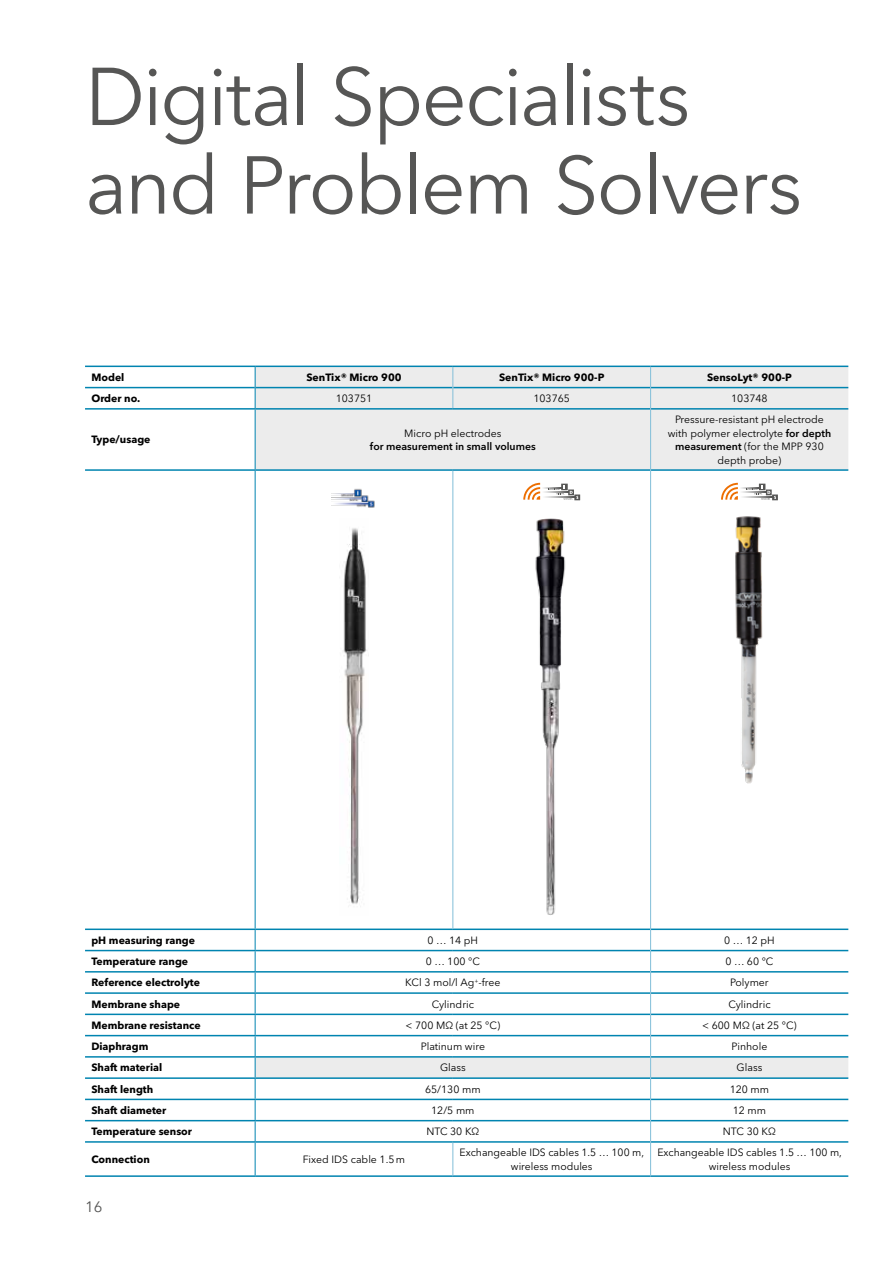
<style>
.page{position:relative;width:893px;height:1263px;background:#fff}
.page>*{position:absolute;margin:0;border:0;box-sizing:border-box;transform-origin:0 0}
.t1{font:81px/88.5px "Avenir Next LT Pro";letter-spacing:-.03em;color:#565655}
.t2{font:15px "Avenir Next LT Pro";color:#565655}
.t3{font:10.5px/13.5px "Avenir Next LT Pro";color:#000;text-align:center}
.t4{font:700 10.5px "Avenir Next LT Pro";color:#000}
.t5{font:600 10.5px "Avenir Next LT Pro";color:#000}
.s1{font-weight:600}
</style>
<div class="page">
<div style="left:256px;top:367px;width:592px;height:102px;background:#ececec"></div>
<hr style="left:85px;top:366px;width:170px;height:1px;background:#0084b0">
<hr style="left:255px;top:366px;width:198px;height:1px;background:#0084b0">
<hr style="left:453px;top:366px;width:198px;height:1px;background:#0084b0">
<hr style="left:651px;top:366px;width:197px;height:1px;background:#0084b0">
<hr style="left:85px;top:387px;width:170px;height:1px;background:#0084b0">
<hr style="left:255px;top:387px;width:197px;height:1px;background:#0084b0">
<hr style="left:453px;top:387px;width:197px;height:1px;background:#0084b0">
<hr style="left:651px;top:387px;width:197px;height:1px;background:#0084b0">
<hr style="left:85px;top:408px;width:170px;height:2px;background:#0084b0">
<hr style="left:85px;top:469px;width:170px;height:2px;background:#0084b0">
<hr style="left:85px;top:928px;width:170px;height:2px;background:#0084b0">
<hr style="left:85px;top:950px;width:170px;height:1px;background:#0084b0">
<hr style="left:85px;top:971px;width:170px;height:1px;background:#0084b0">
<hr style="left:85px;top:992px;width:170px;height:2px;background:#0084b0">
<hr style="left:85px;top:1013px;width:170px;height:2px;background:#0084b0">
<hr style="left:85px;top:1035px;width:170px;height:1px;background:#0084b0">
<hr style="left:85px;top:1056px;width:170px;height:1px;background:#0084b0">
<hr style="left:85px;top:1077px;width:170px;height:2px;background:#0084b0">
<hr style="left:85px;top:1099px;width:170px;height:1px;background:#0084b0">
<hr style="left:85px;top:1120px;width:170px;height:1px;background:#0084b0">
<hr style="left:85px;top:1141px;width:170px;height:2px;background:#0084b0">
<hr style="left:85px;top:1175px;width:170px;height:2px;background:#0084b0">
<svg style="left:255px;top:367px;width:1px;height:41px"></svg>
<hr style="left:255px;top:410px;width:1px;height:59px;background:#0084b0">
<hr style="left:255px;top:408px;width:198px;height:2px;background:#0084b0">
<hr style="left:453px;top:408px;width:197px;height:2px;background:#0084b0">
<hr style="left:651px;top:408px;width:197px;height:2px;background:#0084b0">
<hr style="left:255px;top:471px;width:1px;height:457px;background:#0084b0">
<hr style="left:255px;top:469px;width:198px;height:2px;background:#0084b0">
<hr style="left:453px;top:469px;width:197px;height:2px;background:#0084b0">
<hr style="left:651px;top:469px;width:197px;height:2px;background:#0084b0">
<hr style="left:255px;top:928px;width:198px;height:2px;background:#0084b0">
<hr style="left:453px;top:928px;width:197px;height:2px;background:#0084b0">
<hr style="left:651px;top:928px;width:197px;height:2px;background:#0084b0">
<hr style="left:255px;top:1143px;width:1px;height:32px;background:#0084b0">
<hr style="left:255px;top:1141px;width:198px;height:2px;background:#0084b0">
<hr style="left:255px;top:1175px;width:198px;height:2px;background:#0084b0">
<hr style="left:453px;top:1141px;width:197px;height:2px;background:#0084b0">
<hr style="left:453px;top:1175px;width:198px;height:2px;background:#0084b0">
<hr style="left:651px;top:1141px;width:197px;height:2px;background:#0084b0">
<hr style="left:651px;top:1175px;width:197px;height:2px;background:#0084b0">
<svg style="left:452px;top:367px;width:1px;height:41px"></svg>
<svg style="left:650px;top:367px;width:1px;height:42px"></svg>
<hr style="left:650px;top:409px;width:1px;height:61px;background:#82bed8">
<hr style="left:452px;top:471px;width:1px;height:457px;background:#82bed8">
<hr style="left:650px;top:470px;width:1px;height:459px;background:#82bed8">
<svg style="left:255px;top:929px;width:593px;height:213px"></svg>
<hr style="left:452px;top:1143px;width:1px;height:32px;background:#82bed8">
<hr style="left:650px;top:1142px;width:1px;height:33px;background:#82bed8">
<img style="left:332px;top:488px;width:43px;height:20px">
<img style="left:343px;top:528px;width:24px;height:376px">
<svg style="left:523px;top:483px;width:57px;height:17px"></svg>
<img style="left:535px;top:518px;width:31px;height:397px">
<img style="left:735px;top:516px;width:28px;height:268px">
<svg style="left:721px;top:483px;width:57px;height:17px"></svg>
<h1 class="t1" style="left:85px;top:53px;width:719px">Digital Specialists and Problem Solvers</h1>
<p class="t4" style="left:91px;top:371px;width:34px">Model</p>
<p class="t4" style="left:306px;top:371px;width:97px">SenTix® Micro 900</p>
<p class="t4" style="left:499px;top:371px;width:107px">SenTix® Micro 900-P</p>
<p class="t4" style="left:707px;top:371px;width:86px">SensoLyt® 900-P</p>
<p class="t4" style="left:91px;top:392px;width:50px">Order no.</p>
<p class="t3" style="left:336px;top:392px;width:38px">103751</p>
<p class="t3" style="left:533px;top:392px;width:38px">103765</p>
<p class="t3" style="left:731px;top:392px;width:38px">103748</p>
<p class="t4" style="left:91px;top:433px;width:61px">Type/usage</p>
<p class="t3" style="left:668px;top:413px;width:165px">Pressure-resistant pH electrode with polymer electrolyte <span class="s1">for depth measurement</span> (for the MPP 930 depth probe)</p>
<p class="t3" style="left:404px;top:426px;width:99px">Micro pH electrodes</p>
<p class="t5" style="left:370px;top:440px;width:167px">for measurement in small volumes</p>
<p class="t4" style="left:91px;top:934px;width:105px">pH measuring range</p>
<p class="t3" style="left:428px;top:933px;width:52px">0 … 14 pH</p>
<p class="t3" style="left:724px;top:933px;width:52px">0 … 12 pH</p>
<p class="t4" style="left:91px;top:955px;width:98px">Temperature range</p>
<p class="t3" style="left:426px;top:955px;width:56px">0 … 100 °C</p>
<p class="t3" style="left:725px;top:955px;width:50px">0 … 60 °C</p>
<p class="t4" style="left:91px;top:976px;width:110px">Reference electrolyte</p>
<p class="t3" style="left:405px;top:976px;width:97px">KCl 3 mol/l Ag<sup>+</sup>-free</p>
<p class="t3" style="left:730px;top:976px;width:40px">Polymer</p>
<p class="t4" style="left:91px;top:997px;width:90px">Membrane shape</p>
<p class="t3" style="left:432px;top:997px;width:44px">Cylindric</p>
<p class="t3" style="left:728px;top:997px;width:44px">Cylindric</p>
<p class="t4" style="left:91px;top:1019px;width:111px">Membrane resistance</p>
<p class="t3" style="left:406px;top:1018px;width:96px">&lt; 700 MΩ (at 25 °C)</p>
<p class="t3" style="left:702px;top:1018px;width:96px">&lt; 600 MΩ (at 25 °C)</p>
<p class="t4" style="left:91px;top:1040px;width:59px">Diaphragm</p>
<p class="t3" style="left:421px;top:1040px;width:66px">Platinum wire</p>
<p class="t3" style="left:732px;top:1040px;width:37px">Pinhole</p>
<p class="t4" style="left:91px;top:1061px;width:72px">Shaft material</p>
<p class="t3" style="left:440px;top:1061px;width:27px">Glass</p>
<p class="t3" style="left:737px;top:1061px;width:27px">Glass</p>
<p class="t4" style="left:91px;top:1083px;width:63px">Shaft length</p>
<p class="t3" style="left:425px;top:1082px;width:57px">65/130 mm</p>
<p class="t3" style="left:730px;top:1082px;width:41px">120 mm</p>
<p class="t4" style="left:91px;top:1104px;width:76px">Shaft diameter</p>
<p class="t3" style="left:431px;top:1103px;width:45px">12/5 mm</p>
<p class="t3" style="left:733px;top:1103px;width:35px">12 mm</p>
<p class="t4" style="left:91px;top:1125px;width:102px">Temperature sensor</p>
<p class="t3" style="left:426px;top:1125px;width:55px">NTC 30 KΩ</p>
<p class="t3" style="left:723px;top:1125px;width:55px">NTC 30 KΩ</p>
<p class="t4" style="left:91px;top:1153px;width:60px">Connection</p>
<p class="t3" style="left:303px;top:1152px;width:104px">Fixed IDS cable 1.5m</p>
<p class="t3" style="left:460px;top:1146px;width:186px">Exchangeable IDS cables 1.5 … 100 m, wireless modules</p>
<p class="t3" style="left:657px;top:1146px;width:186px">Exchangeable IDS cables 1.5 … 100 m, wireless modules</p>
<h2 class="t2" style="left:85px;top:1198px;width:19px">16</h2>
</div>
